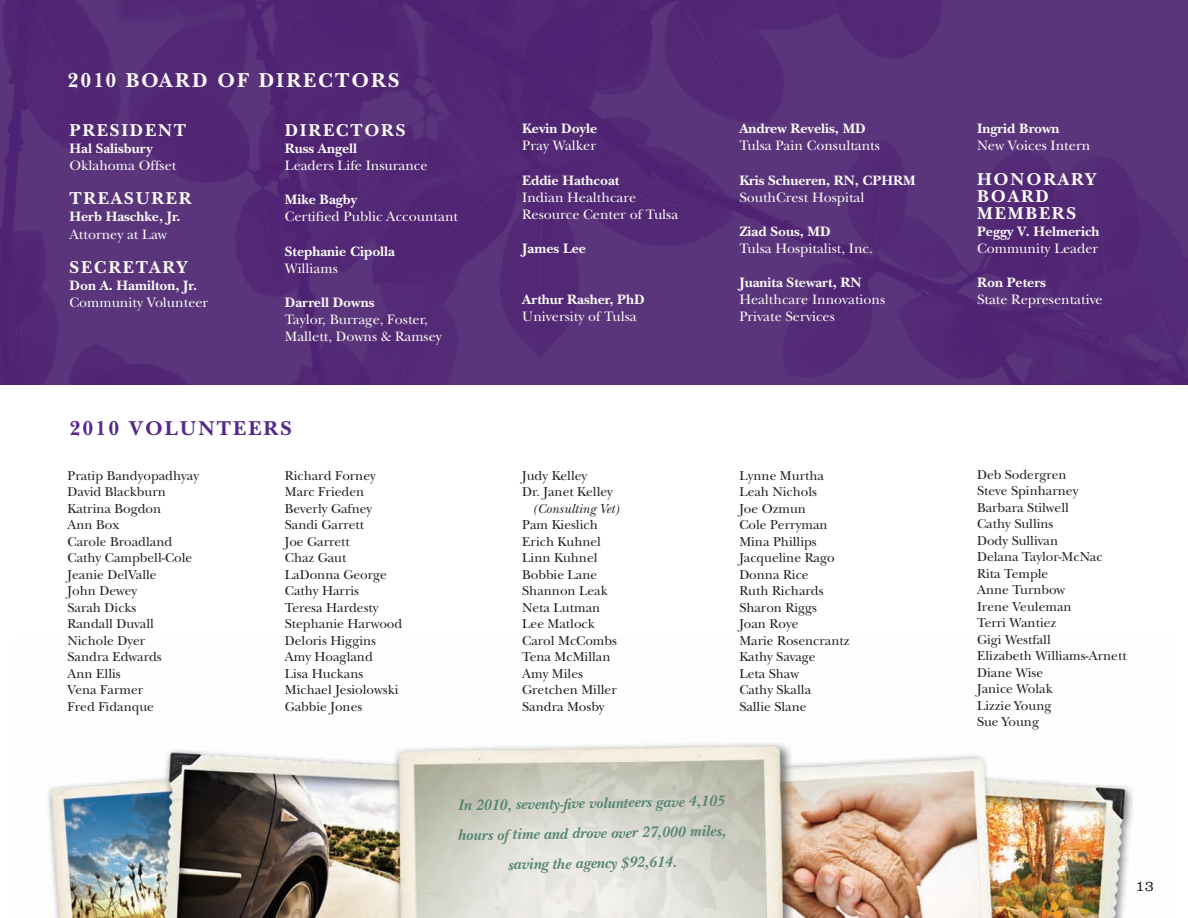
<style>
.page{position:relative;width:1188px;height:918px;background:#fff}
.page>*{position:absolute;margin:0;border:0;box-sizing:border-box;transform-origin:0 0}
.t1{font:700 21px "New Baskerville";letter-spacing:.1em;color:#fbfaf6}
.t2{font:700 21px "New Baskerville";letter-spacing:.1em;color:#542989}
.t3{font:700 18px "New Baskerville";letter-spacing:.1em;color:#fbfaf6}
.t4{font:italic 700 15.75px "New Baskerville";color:#568570}
.t5{font:300 15px "Clarendon";color:#231f20}
.t6{font:14.25px "New Baskerville";color:#fbfaf6}
.t7{font:700 14.25px "New Baskerville";color:#fbfaf6}
.t8{font:13.5px "New Baskerville";color:#231f20}
.t9{font:italic 13.5px "New Baskerville";color:#231f20}
</style>
<div class="page">
<img style="left:47px;top:743px;width:1086px;height:175px">
<img style="left:0;top:0;width:1188px;height:384px">
<p class="t1" style="left:68px;top:68px;width:333px">2010 BOARD OF DIRECTORS</p>
<p class="t3" style="left:70px;top:120px;width:118px">PRESIDENT</p>
<p class="t7" style="left:70px;top:140px;width:85px">Hal Salisbury</p>
<p class="t6" style="left:70px;top:157px;width:108px">Oklahoma Offset</p>
<p class="t3" style="left:70px;top:188px;width:124px">TREASURER</p>
<p class="t7" style="left:70px;top:209px;width:113px">Herb Haschke, Jr.</p>
<p class="t6" style="left:70px;top:226px;width:99px">Attorney at Law</p>
<p class="t3" style="left:70px;top:256px;width:120px">SECRETARY</p>
<p class="t7" style="left:70px;top:277px;width:129px">Don A. Hamilton, Jr.</p>
<p class="t6" style="left:70px;top:294px;width:140px">Community Volunteer</p>
<p class="t3" style="left:285px;top:120px;width:122px">DIRECTORS</p>
<p class="t7" style="left:285px;top:140px;width:74px">Russ Angell</p>
<p class="t6" style="left:285px;top:157px;width:144px">Leaders Life Insurance</p>
<p class="t7" style="left:285px;top:191px;width:74px">Mike Bagby</p>
<p class="t6" style="left:285px;top:209px;width:175px">Certified Public Accountant</p>
<p class="t7" style="left:285px;top:243px;width:112px">Stephanie Cipolla</p>
<p class="t6" style="left:285px;top:260px;width:55px">Williams</p>
<p class="t7" style="left:285px;top:294px;width:91px">Darrell Downs</p>
<p class="t6" style="left:285px;top:311px;width:145px">Taylor, Burrage, Foster,</p>
<p class="t6" style="left:285px;top:328px;width:159px">Mallett, Downs &amp; Ramsey</p>
<p class="t2" style="left:70px;top:416px;width:224px">2010 VOLUNTEERS</p>
<p class="t8" style="left:68px;top:468px;width:133px">Pratip Bandyopadhyay</p>
<p class="t8" style="left:68px;top:484px;width:100px">David Blackburn</p>
<p class="t8" style="left:68px;top:501px;width:95px">Katrina Bogdon</p>
<p class="t8" style="left:68px;top:517px;width:53px">Ann Box</p>
<p class="t8" style="left:68px;top:534px;width:106px">Carole Broadland</p>
<p class="t8" style="left:68px;top:550px;width:126px">Cathy Campbell-Cole</p>
<p class="t8" style="left:68px;top:567px;width:91px">Jeanie DelValle</p>
<p class="t8" style="left:68px;top:583px;width:71px">John Dewey</p>
<p class="t8" style="left:68px;top:600px;width:70px">Sarah Dicks</p>
<p class="t8" style="left:68px;top:616px;width:88px">Randall Duvall</p>
<p class="t8" style="left:68px;top:633px;width:79px">Nichole Dyer</p>
<p class="t8" style="left:68px;top:649px;width:96px">Sandra Edwards</p>
<p class="t8" style="left:68px;top:666px;width:55px">Ann Ellis</p>
<p class="t8" style="left:68px;top:682px;width:77px">Vena Farmer</p>
<p class="t8" style="left:68px;top:699px;width:88px">Fred Fidanque</p>
<p class="t8" style="left:285px;top:468px;width:92px">Richard Forney</p>
<p class="t8" style="left:285px;top:484px;width:81px">Marc Frieden</p>
<p class="t8" style="left:285px;top:501px;width:89px">Beverly Gafney</p>
<p class="t8" style="left:285px;top:517px;width:81px">Sandi Garrett</p>
<p class="t8" style="left:285px;top:534px;width:67px">Joe Garrett</p>
<p class="t8" style="left:285px;top:550px;width:63px">Chaz Gaut</p>
<p class="t8" style="left:285px;top:567px;width:104px">LaDonna George</p>
<p class="t8" style="left:285px;top:583px;width:76px">Cathy Harris</p>
<p class="t8" style="left:285px;top:600px;width:95px">Teresa Hardesty</p>
<p class="t8" style="left:285px;top:616px;width:119px">Stephanie Harwood</p>
<p class="t8" style="left:285px;top:633px;width:93px">Deloris Higgins</p>
<p class="t8" style="left:285px;top:649px;width:90px">Amy Hoagland</p>
<p class="t8" style="left:285px;top:666px;width:80px">Lisa Huckans</p>
<p class="t8" style="left:285px;top:682px;width:115px">Michael Jesiolowski</p>
<p class="t8" style="left:285px;top:699px;width:79px">Gabbie Jones</p>
<p class="t7" style="left:522px;top:120px;width:76px">Kevin Doyle</p>
<p class="t6" style="left:522px;top:137px;width:75px">Pray Walker</p>
<p class="t7" style="left:522px;top:172px;width:99px">Eddie Hathcoat</p>
<p class="t6" style="left:522px;top:189px;width:115px">Indian Healthcare</p>
<p class="t6" style="left:522px;top:206px;width:158px">Resource Center of Tulsa</p>
<p class="t7" style="left:522px;top:240px;width:65px">James Lee</p>
<p class="t7" style="left:522px;top:291px;width:124px">Arthur Rasher, PhD</p>
<p class="t6" style="left:522px;top:308px;width:116px">University of Tulsa</p>
<p class="t8" style="left:522px;top:468px;width:67px">Judy Kelley</p>
<p class="t8" style="left:522px;top:484px;width:92px">Dr. Janet Kelley</p>
<p class="t9" style="left:533px;top:501px;width:88px">(Consulting Vet)</p>
<p class="t8" style="left:522px;top:517px;width:77px">Pam Kieslich</p>
<p class="t8" style="left:522px;top:534px;width:80px">Erich Kuhnel</p>
<p class="t8" style="left:522px;top:550px;width:77px">Linn Kuhnel</p>
<p class="t8" style="left:522px;top:567px;width:77px">Bobbie Lane</p>
<p class="t8" style="left:522px;top:583px;width:87px">Shannon Leak</p>
<p class="t8" style="left:522px;top:600px;width:80px">Neta Lutman</p>
<p class="t8" style="left:522px;top:616px;width:74px">Lee Matlock</p>
<p class="t8" style="left:522px;top:633px;width:96px">Carol McCombs</p>
<p class="t8" style="left:522px;top:649px;width:90px">Tena McMillan</p>
<p class="t8" style="left:522px;top:666px;width:62px">Amy Miles</p>
<p class="t8" style="left:522px;top:682px;width:96px">Gretchen Miller</p>
<p class="t8" style="left:522px;top:699px;width:84px">Sandra Mosby</p>
<p class="t7" style="left:739px;top:120px;width:128px">Andrew Revelis, MD</p>
<p class="t6" style="left:739px;top:137px;width:142px">Tulsa Pain Consultants</p>
<p class="t7" style="left:739px;top:172px;width:178px">Kris Schueren, RN, CPHRM</p>
<p class="t6" style="left:739px;top:189px;width:127px">SouthCrest Hospital</p>
<p class="t7" style="left:739px;top:223px;width:93px">Ziad Sous, MD</p>
<p class="t6" style="left:739px;top:240px;width:135px">Tulsa Hospitalist, Inc.</p>
<p class="t7" style="left:739px;top:274px;width:124px">Juanita Stewart, RN</p>
<p class="t6" style="left:739px;top:291px;width:147px">Healthcare Innovations</p>
<p class="t6" style="left:739px;top:308px;width:97px">Private Services</p>
<p class="t8" style="left:739px;top:468px;width:86px">Lynne Murtha</p>
<p class="t8" style="left:739px;top:484px;width:79px">Leah Nichols</p>
<p class="t8" style="left:739px;top:501px;width:68px">Joe Ozmun</p>
<p class="t8" style="left:739px;top:517px;width:90px">Cole Perryman</p>
<p class="t8" style="left:739px;top:534px;width:79px">Mina Phillips</p>
<p class="t8" style="left:739px;top:550px;width:97px">Jacqueline Rago</p>
<p class="t8" style="left:739px;top:567px;width:71px">Donna Rice</p>
<p class="t8" style="left:739px;top:583px;width:86px">Ruth Richards</p>
<p class="t8" style="left:739px;top:600px;width:79px">Sharon Riggs</p>
<p class="t8" style="left:739px;top:616px;width:61px">Joan Roye</p>
<p class="t8" style="left:739px;top:633px;width:112px">Marie Rosencrantz</p>
<p class="t8" style="left:739px;top:649px;width:78px">Kathy Savage</p>
<p class="t8" style="left:739px;top:666px;width:61px">Leta Shaw</p>
<p class="t8" style="left:739px;top:682px;width:73px">Cathy Skalla</p>
<p class="t8" style="left:739px;top:699px;width:69px">Sallie Slane</p>
<p class="t4" style="left:458px;top:796px;width:268px;rotate:-1deg">In 2010, seventy-fi ve volunteers gave 4,105</p>
<p class="t4" style="left:458px;top:826px;width:270px;rotate:-1deg">hours of time and drove over 27,000 miles,</p>
<p class="t4" style="left:508px;top:855px;width:171px;rotate:-1deg">saving the agency $92,614.</p>
<p class="t7" style="left:977px;top:120px;width:84px">Ingrid Brown</p>
<p class="t6" style="left:977px;top:137px;width:115px">New Voices Intern</p>
<p class="t3" style="left:977px;top:168px;width:121px">HONORARY</p>
<p class="t3" style="left:977px;top:185px;width:73px">BOARD</p>
<p class="t3" style="left:977px;top:202px;width:100px">MEMBERS</p>
<p class="t7" style="left:977px;top:223px;width:124px">Peggy V. Helmerich</p>
<p class="t6" style="left:977px;top:240px;width:123px">Community Leader</p>
<p class="t7" style="left:977px;top:274px;width:70px">Ron Peters</p>
<p class="t6" style="left:977px;top:291px;width:127px">State Representative</p>
<p class="t8" style="left:977px;top:467px;width:91px">Deb Sodergren</p>
<p class="t8" style="left:977px;top:483px;width:103px">Steve Spinharney</p>
<p class="t8" style="left:977px;top:500px;width:93px">Barbara Stilwell</p>
<p class="t8" style="left:977px;top:516px;width:78px">Cathy Sullins</p>
<p class="t8" style="left:977px;top:533px;width:82px">Dody Sullivan</p>
<p class="t8" style="left:977px;top:549px;width:127px">Delana Taylor-McNac</p>
<p class="t8" style="left:977px;top:566px;width:73px">Rita Temple</p>
<p class="t8" style="left:977px;top:582px;width:90px">Anne Turnbow</p>
<p class="t8" style="left:977px;top:599px;width:96px">Irene Veuleman</p>
<p class="t8" style="left:977px;top:615px;width:81px">Terri Wantiez</p>
<p class="t8" style="left:977px;top:632px;width:75px">Gigi Westfall</p>
<p class="t8" style="left:977px;top:648px;width:151px">Elizabeth Williams-Arnett</p>
<p class="t8" style="left:977px;top:665px;width:68px">Diane Wise</p>
<p class="t8" style="left:977px;top:681px;width:77px">Janice Wolak</p>
<p class="t8" style="left:977px;top:698px;width:76px">Lizzie Young</p>
<p class="t8" style="left:977px;top:714px;width:63px">Sue Young</p>
<p class="t5" style="left:1136px;top:878px;width:20px">13</p>
</div>
